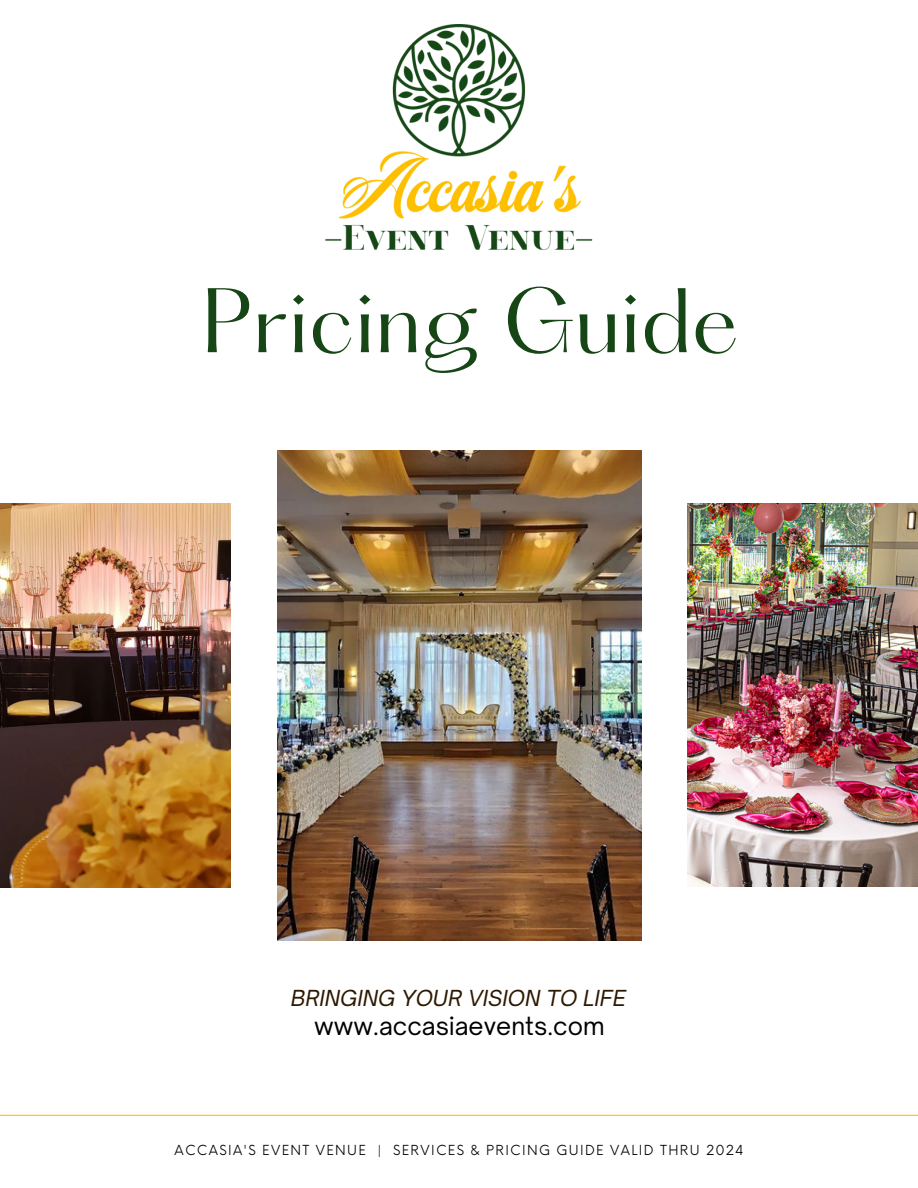
<style>
.page{position:relative;width:918px;height:1188px;background:#fff}
.page>*{position:absolute;margin:0;border:0;box-sizing:border-box;transform-origin:0 0}
.t1{font:79.95px "Hatton";color:#164616}
.t2{font:24px "Open Sauce One";letter-spacing:.005em;color:#000}
.t3{font:italic 21.15px "Open Sauce One";letter-spacing:.005em;color:#2d1902}
.t4{font:13.5px "Neue Einstellung";letter-spacing:.1em;color:#000}
</style>
<div class="page">
<img style="left:277px;top:450px;width:365px;height:491px">
<img style="left:0;top:503px;width:231px;height:384px">
<img style="left:688px;top:503px;width:230px;height:384px">
<img style="left:325px;top:25px;width:268px;height:226px">
<hr style="left:0;top:1115px;width:918px;height:1px;background:#fec200">
<p class="t1" style="left:202px;top:283px;width:538px">Pricing Guide</p>
<h3 class="t3" style="left:291px;top:985px;width:337px">BRINGING YOUR VISION TO LIFE</h3>
<h1 class="t2" style="left:314px;top:1011px;width:292px">www.accasiaevents.com</h1>
<p class="t4" style="left:174px;top:1138px;width:571px">ACCASIA'S EVENT VENUE | SERVICES &amp; PRICING GUIDE VALID THRU 2024</p>
</div>
